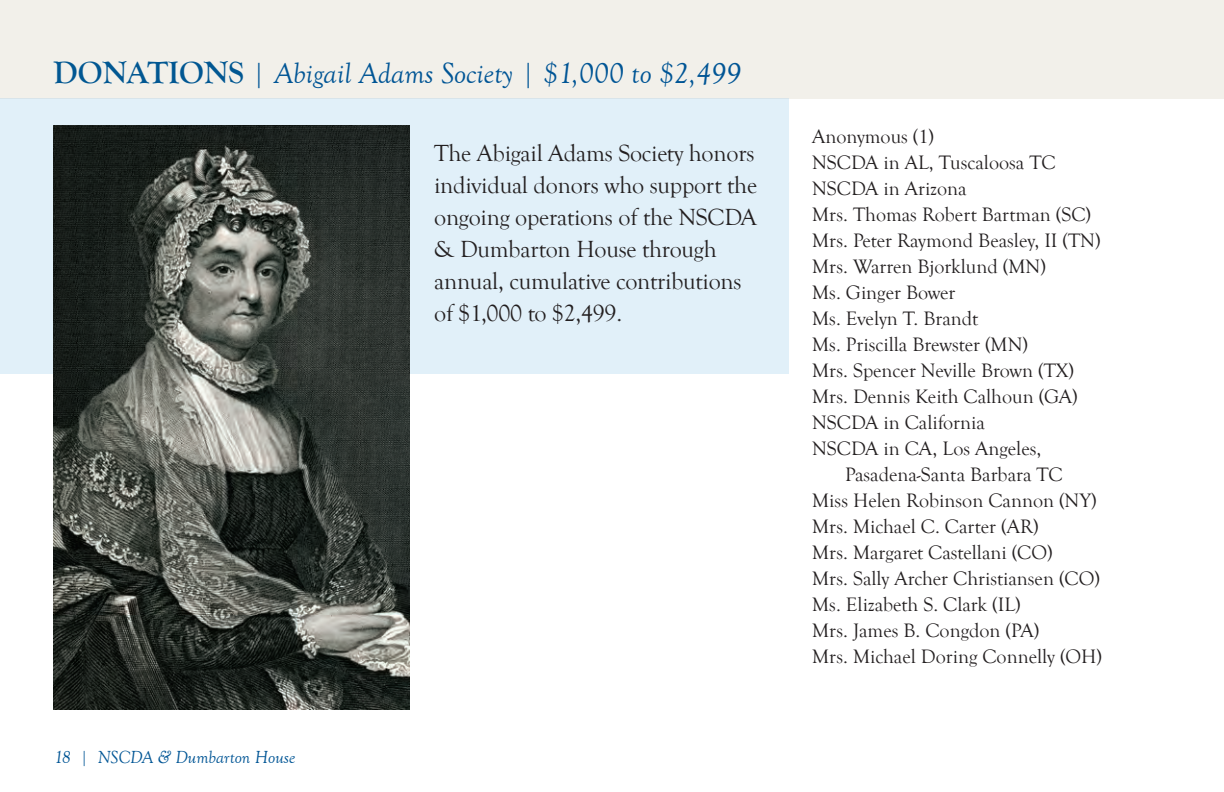
<style>
.page{position:relative;width:1224px;height:792px;background:#fff}
.page>*{position:absolute;margin:0;border:0;box-sizing:border-box;transform-origin:0 0}
.t1{font:italic 30px "Goudy Old Style T";color:#005595}
.t2{font:24px/32px "Goudy Old Style T";letter-spacing:-.01em;color:#231f20}
.t3{font:20px "Goudy Old Style T";color:#231f20}
.t4{font:italic 18px "Goudy Old Style T";color:#005595}
.s1{font-weight:700;font-style:normal;font-size:32px;color:#015792}
</style>
<div class="page">
<div style="left:0;top:0;width:1224px;height:98px;background:#f2f0ea"></div>
<div style="left:0;top:98px;width:789px;height:276px;background:#e1f0f9"></div>
<img style="left:54px;top:125px;width:355px;height:585px">
<h1 class="t1" style="left:54px;top:57px;width:689px"><span class="s1">DONATIONS</span> | Abigail Adams Society | $1,000 to $2,499</h1>
<p class="t2" style="left:434px;top:137px;width:324px">The Abigail Adams Society honors individual donors who support the ongoing operations of the NSCDA &amp; Dumbarton House through annual, cumulative contributions of $1,000 to $2,499.</p>
<p class="t4" style="left:54px;top:748px;width:243px">18 | NSCDA &amp; Dumbarton House</p>
<p class="t3" style="left:812px;top:126px;width:123px">Anonymous (1)</p>
<p class="t3" style="left:812px;top:152px;width:245px">NSCDA in AL, Tuscaloosa TC</p>
<p class="t3" style="left:812px;top:178px;width:156px">NSCDA in Arizona</p>
<p class="t3" style="left:812px;top:204px;width:281px">Mrs. Thomas Robert Bartman (SC)</p>
<p class="t3" style="left:812px;top:230px;width:290px">Mrs. Peter Raymond Beasley, II (TN)</p>
<p class="t3" style="left:812px;top:256px;width:235px">Mrs. Warren Bjorklund (MN)</p>
<p class="t3" style="left:812px;top:282px;width:145px">Ms. Ginger Bower</p>
<p class="t3" style="left:812px;top:308px;width:168px">Ms. Evelyn T. Brandt</p>
<p class="t3" style="left:812px;top:334px;width:217px">Ms. Priscilla Brewster (MN)</p>
<p class="t3" style="left:812px;top:360px;width:263px">Mrs. Spencer Neville Brown (TX)</p>
<p class="t3" style="left:812px;top:386px;width:267px">Mrs. Dennis Keith Calhoun (GA)</p>
<p class="t3" style="left:812px;top:412px;width:174px">NSCDA in California</p>
<p class="t3" style="left:812px;top:438px;width:231px">NSCDA in CA, Los Angeles,</p>
<p class="t3" style="left:845px;top:464px;width:219px">Pasadena-Santa Barbara TC</p>
<p class="t3" style="left:812px;top:490px;width:286px">Miss Helen Robinson Cannon (NY)</p>
<p class="t3" style="left:812px;top:516px;width:228px">Mrs. Michael C. Carter (AR)</p>
<p class="t3" style="left:812px;top:542px;width:242px">Mrs. Margaret Castellani (CO)</p>
<p class="t3" style="left:812px;top:568px;width:289px">Mrs. Sally Archer Christiansen (CO)</p>
<p class="t3" style="left:812px;top:594px;width:210px">Ms. Elizabeth S. Clark (IL)</p>
<p class="t3" style="left:812px;top:620px;width:229px">Mrs. James B. Congdon (PA)</p>
<p class="t3" style="left:812px;top:646px;width:292px">Mrs. Michael Doring Connelly (OH)</p>
</div>
